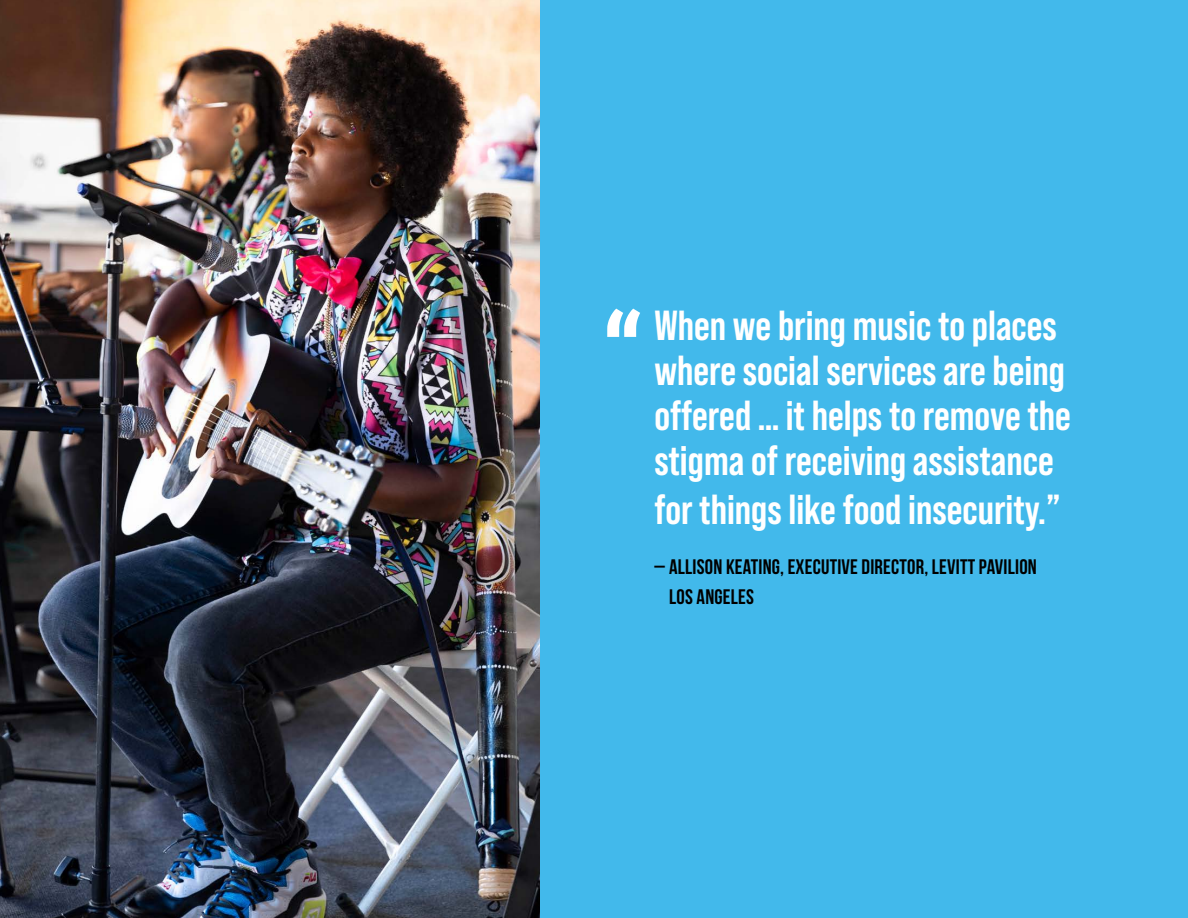
<style>
.page{position:relative;width:1188px;height:918px;background:#42b9eb}
.page>*{position:absolute;margin:0;border:0;box-sizing:border-box;transform-origin:0 0}
.t1{font:700 110.7px "Roboto Condensed";color:#fff}
.t2{font:700 42px/45px "Bebas Neue Pro";color:#fff}
.t3{font:21px/29.5px "Bebas Neue";letter-spacing:.01em;color:#000}
</style>
<div class="page">
<img style="left:0;top:0;width:540px;height:918px">
<h1 class="t1" style="left:601px;top:277px;width:44px">“</h1>
<p class="t2" style="left:654px;top:302px;width:418px">When we bring music to places where social services are being offered … it helps to remove the stigma of receiving assistance</p>
<p class="t2" style="left:654px;top:486px;width:408px">for things like food insecurity.”</p>
<p class="t3" style="left:669px;top:552px;width:369px;text-indent:-15px">– ALLISON KEATING, EXECUTIVE DIRECTOR, LEVITT PAVILION<br>LOS ANGELES</p>
</div>
